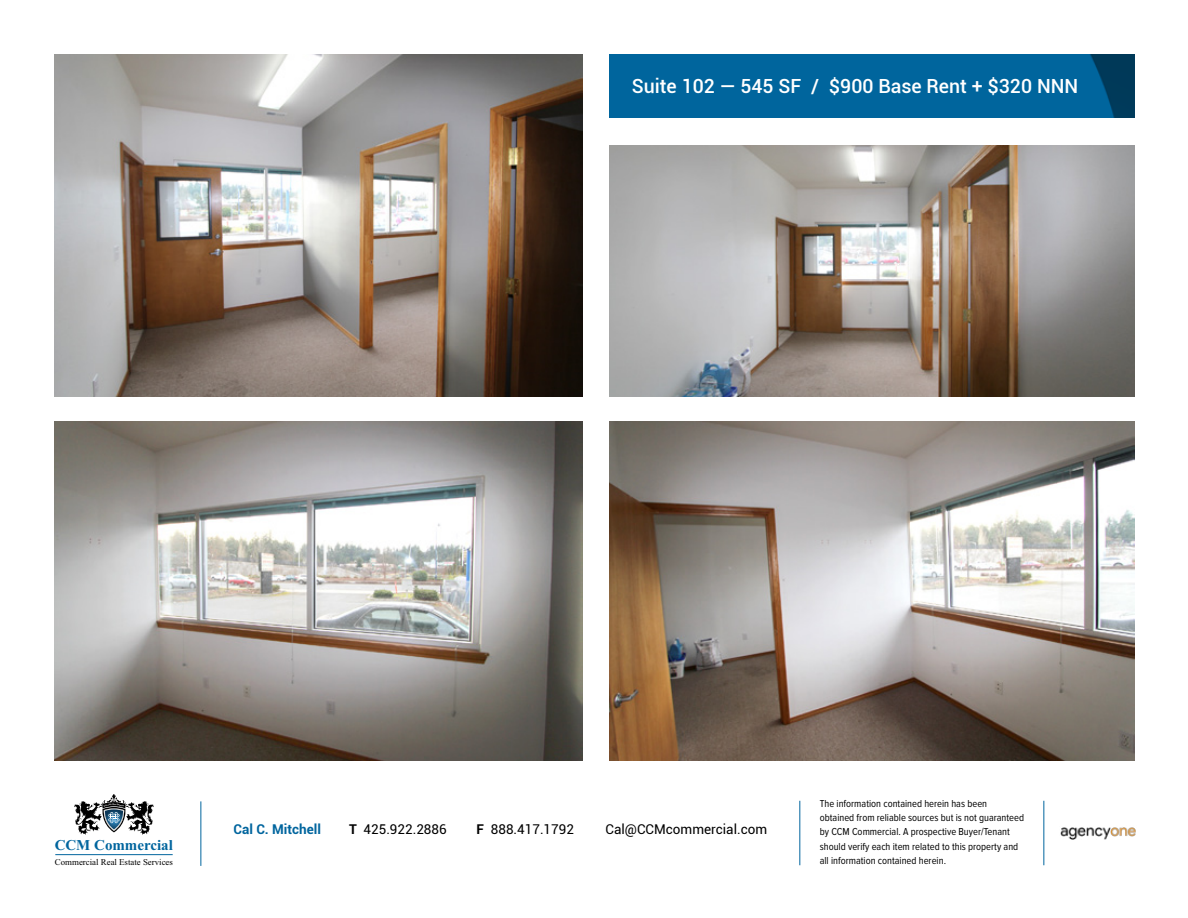
<style>
.page{position:relative;width:1188px;height:918px;background:#fff}
.page>*{position:absolute;margin:0;border:0;box-sizing:border-box;transform-origin:0 0}
.t1{font:500 19.5px "Roboto";color:#fff}
.t2{font:700 15px "Times New Roman";color:#00659e}
.t3{font:13.5px "Roboto";color:#000}
.t4{font:700 13.5px "Roboto";color:#00659e}
.t5{font:10.5px/14.2px "Proxima Nova Cond";color:#000}
.t6{font:8.85px "Times New Roman";color:#000}
.s1{font-weight:700}
</style>
<div class="page">
<div style="left:609px;top:55px;width:525px;height:62px;background:#00659d"></div>
<hr style="left:800px;top:801px;width:1px;height:64px;background:#00659e">
<hr style="left:1044px;top:801px;width:1px;height:64px;background:#00659e">
<hr style="left:201px;top:801px;width:1px;height:65px;background:#00659e">
<hr style="left:55px;top:854px;width:118px;height:1px;background:#00659e">
<img style="left:1060px;top:827px;width:76px;height:13px">
<img style="left:54px;top:54px;width:528px;height:343px">
<img style="left:54px;top:421px;width:528px;height:340px">
<img style="left:609px;top:421px;width:525px;height:339px">
<img style="left:609px;top:146px;width:525px;height:251px">
<svg style="left:74px;top:794px;width:80px;height:41px"></svg>
<h1 class="t1" style="left:632px;top:72px;width:448px">Suite 102 — 545 SF / $900 Base Rent + $320 NNN</h1>
<h2 class="t2" style="left:55px;top:840px;width:120px">CCM Commercial</h2>
<p class="t6" style="left:55px;top:856px;width:120px">Commercial Real Estate Services</p>
<p class="t4" style="left:234px;top:819px;width:89px">Cal C. Mitchell</p>
<p class="t3" style="left:349px;top:820px;width:99px"><span class="s1">T</span> 425.922.2886</p>
<p class="t3" style="left:477px;top:820px;width:99px"><span class="s1">F</span> 888.417.1792</p>
<p class="t3" style="left:606px;top:820px;width:163px">Cal@CCMcommercial.com</p>
<p class="t5" style="left:820px;top:797px;width:206px">The information contained herein has been obtained from reliable sources but is not guaranteed by CCM Commercial. A prospective Buyer/Tenant should verify each item related to this property and all information contained herein.</p>
</div>
